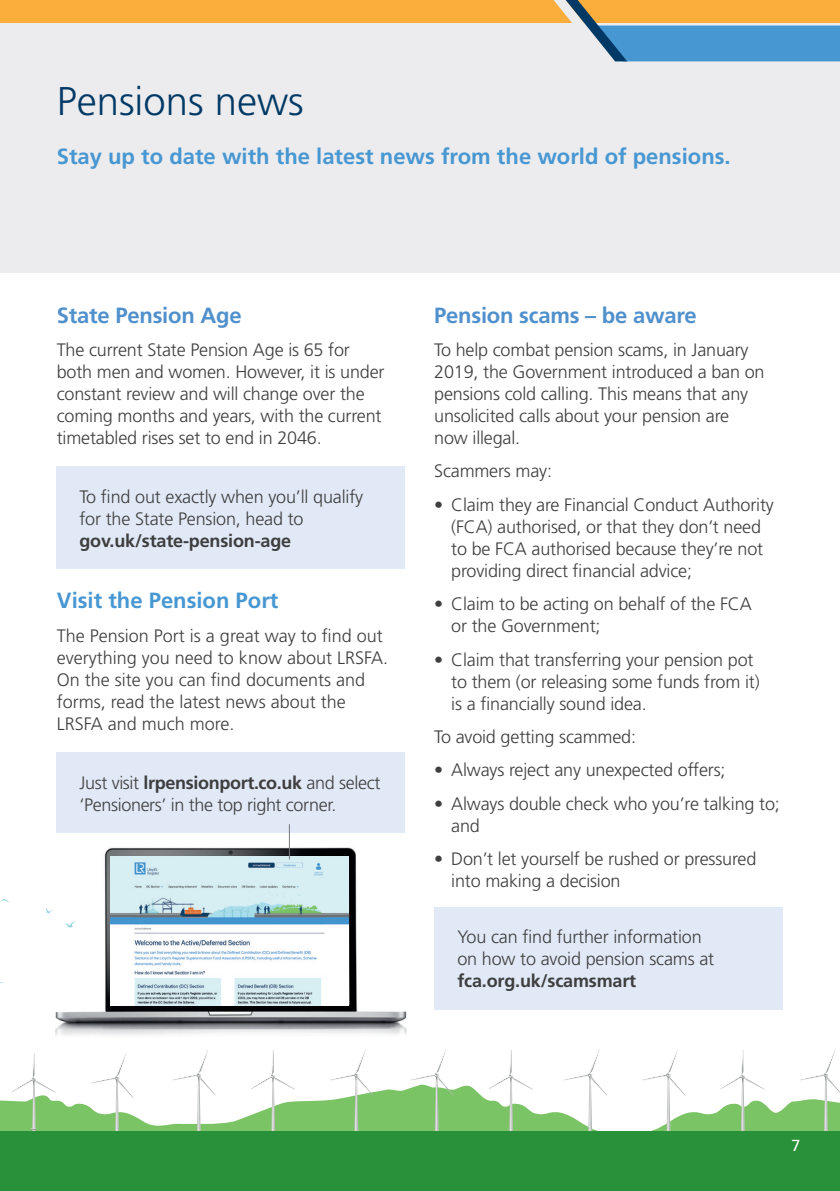
<style>
.page{position:relative;width:840px;height:1191px;background:#fff}
.page>*{position:absolute;margin:0;border:0;box-sizing:border-box;transform-origin:0 0}
.t1{font:300 40px "Frutiger LT Std";color:#003965}
.t2{font:700 22px "Frutiger LT Std";color:#4797d2}
.t3{font:700 22px "Frutiger LT Std";letter-spacing:-.01em;color:#5090cc}
.t4{font:300 18px/22px "Frutiger LT Std";letter-spacing:-.01em;color:#3e3e3f}
.t5{font:700 18px "Frutiger LT Std";letter-spacing:-.01em;color:#3e3e3f}
.t6{font:16px "Frutiger LT Std";color:#fff}
.s1{font-weight:700}
</style>
<div class="page">
<img style="left:45px;top:833px;width:362px;height:203px">
<img style="left:111px;top:856px;width:237px;height:149px">
<svg style="left:383px;top:1085px;width:224px;height:46px;fill:#7bc465"></svg>
<svg style="left:642px;top:1049px;width:197px;height:82px"></svg>
<svg style="left:563px;top:1049px;width:43px;height:82px"></svg>
<svg style="left:410px;top:1050px;width:43px;height:81px"></svg>
<svg style="left:488px;top:1050px;width:44px;height:81px"></svg>
<svg style="left:0;top:1050px;width:383px;height:81px"></svg>
<div style="left:0;top:1131px;width:839px;height:60px;background:#2a913b"></div>
<svg style="left:65px;top:920px;width:11px;height:7px"></svg>
<svg style="left:46px;top:908px;width:7px;height:5px"></svg>
<svg style="left:1px;top:899px;width:8px;height:3px"></svg>
<div style="left:0;top:0;width:839px;height:272px;background:#ececee"></div>
<div style="left:0;top:0;width:839px;height:23px;background:#fbae3b"></div>
<svg style="left:553px;top:0;width:286px;height:61px"></svg>
<div style="left:57px;top:752px;width:348px;height:81px;background:#e1e9f6"></div>
<div style="left:57px;top:466px;width:348px;height:103px;background:#e1e9f6"></div>
<div style="left:434px;top:907px;width:348px;height:102px;background:#e1e9f6"></div>
<hr style="left:289px;top:824px;width:1px;height:35px;background:#76787b">
<h1 class="t1" style="left:57px;top:79px;width:248px">Pensions news</h1>
<p class="t2" style="left:57px;top:143px;width:675px">Stay up to date with the latest news from the world of pensions.</p>
<p class="t3" style="left:57px;top:302px;width:186px">State Pension Age</p>
<p class="t4" style="left:57px;top:339px;width:329px">The current State Pension Age is 65 for both men and women. However, it is under constant review and will change over the coming months and years, with the current timetabled rises set to end in 2046.</p>
<p class="t4" style="left:79px;top:486px;width:285px">To find out exactly when you’ll qualify for the State Pension, head to</p>
<p class="t5" style="left:79px;top:530px;width:213px">gov.uk/state-pension-age</p>
<p class="t2" style="left:57px;top:587px;width:223px">Visit the Pension Port</p>
<p class="t4" style="left:57px;top:624px;width:333px">The Pension Port is a great way to find out everything you need to know about LRSFA.<br>On the site you can find documents and forms, read the latest news about the LRSFA and much more.</p>
<p class="t4" style="left:79px;top:771px;width:302px">Just visit <span class="s1">lrpensionport.co.uk</span> and select ‘Pensioners’ in the top right corner.</p>
<p class="t3" style="left:434px;top:302px;width:264px">Pension scams – be aware</p>
<p class="t4" style="left:434px;top:339px;width:332px">To help combat pension scams, in January 2019, the Government introduced a ban on pensions cold calling. This means that any unsolicited calls about your pension are now illegal.</p>
<p class="t4" style="left:434px;top:460px;width:119px">Scammers may:</p>
<p class="t4" style="left:451px;top:494px;width:324px;text-indent:-17px">• Claim they are Financial Conduct Authority (FCA) authorised, or that they don’t need to be FCA authorised because they’re not providing direct financial advice;</p>
<p class="t4" style="left:451px;top:593px;width:302px;text-indent:-17px">• Claim to be acting on behalf of the FCA or the Government;</p>
<p class="t4" style="left:451px;top:648px;width:310px;text-indent:-17px">• Claim that transferring your pension pot to them (or releasing some funds from it) is a financially sound idea.</p>
<p class="t4" style="left:434px;top:726px;width:203px">To avoid getting scammed:</p>
<p class="t4" style="left:434px;top:759px;width:293px">• Always reject any unexpected offers;</p>
<p class="t4" style="left:451px;top:792px;width:330px;text-indent:-17px">• Always double check who you’re talking to; and</p>
<p class="t4" style="left:451px;top:848px;width:306px;text-indent:-17px">• Don’t let yourself be rushed or pressured into making a decision</p>
<p class="t4" style="left:457px;top:926px;width:258px">You can find further information on how to avoid pension scams at</p>
<p class="t5" style="left:457px;top:970px;width:180px">fca.org.uk/scamsmart</p>
<p class="t6" style="left:791px;top:1136px;width:10px">7</p>
</div>
